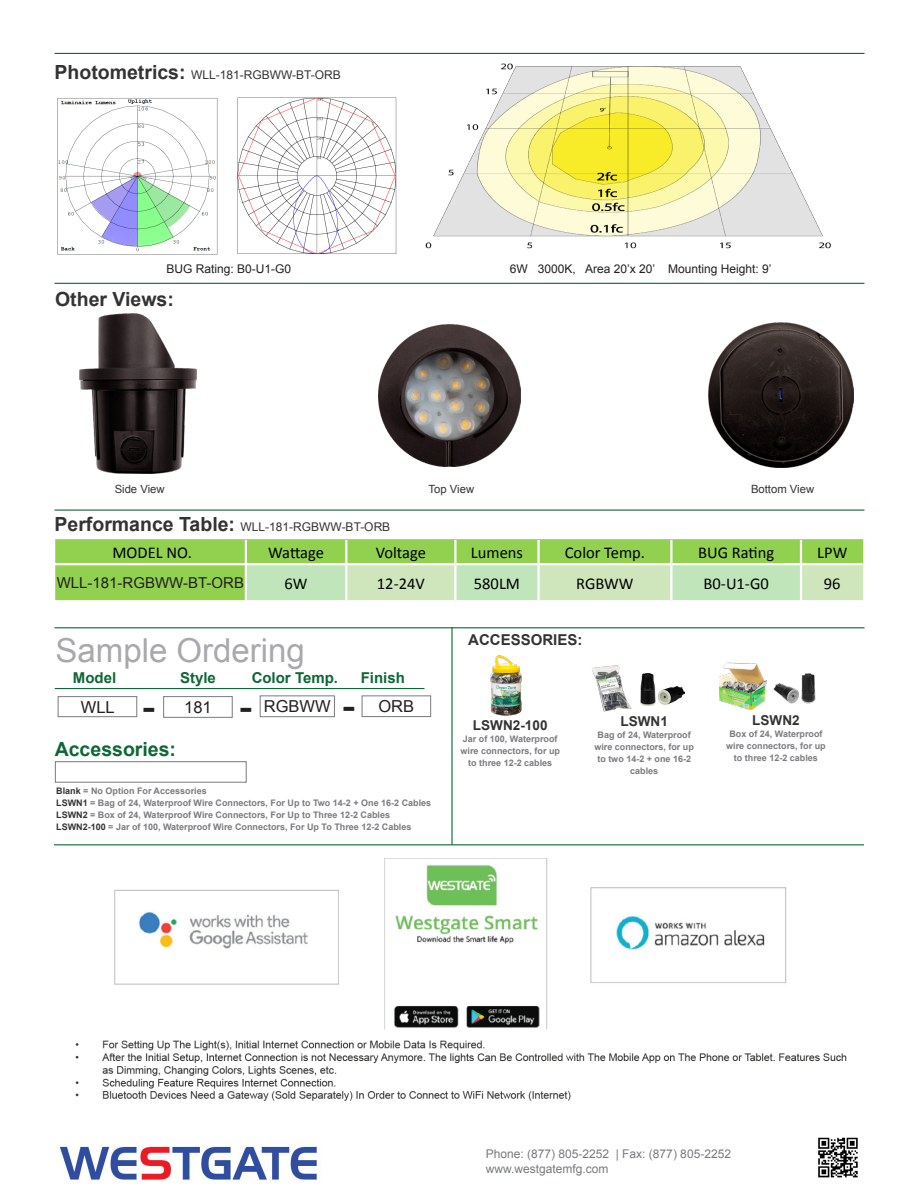
<style>
.page{position:relative;width:918px;height:1188px;background:#fff}
.page>*{position:absolute;margin:0;border:0;box-sizing:border-box;transform-origin:0 0}
.t1{font:33px "Arial";color:#a8a9ad}
.t2{font:700 28.5px "Verdana";color:#231f20}
.t3{font:700 19.5px "Arial";color:#0d6736}
.t4{font:700 19.5px "Arial";color:#333}
.t5{font:16.5px "Calibri";color:#000}
.t6{font:16.5px "Arial";color:#231f20}
.t7{font:700 15px "Arial";color:#0d6736}
.t8{font:15px "Arial";color:#231f20}
.t9{font:700 15px "Arial";color:#333}
.t10{font:700 13.65px "Arial";color:#323332}
.t11{font:12px "Arial";color:#333}
.t12{font:12px "Arial";color:#787a7d}
.t13{font:12px "Arial";color:#231f20}
.t14{font:11.25px "Arial";color:#333}
.t15{font:700 9px/12px "Arial";color:#7a7b7e;text-align:center}
.s1{font-weight:700;font-size:19.5px}
.s2{color:#323332}
</style>
<div class="page">
<hr style="left:55px;top:510px;width:810px;height:1px;background:#0d6736">
<hr style="left:55px;top:53px;width:810px;height:1px;background:#0d6736">
<hr style="left:55px;top:283px;width:810px;height:1px;background:#0d6736">
<hr style="left:55px;top:627px;width:810px;height:1px;background:#0d6736">
<hr style="left:54px;top:844px;width:810px;height:1px;background:#0d6736">
<div style="left:55px;top:539px;width:808px;height:61px;background:#92d050"></div>
<svg style="left:247px;top:565px;width:616px;height:35px;background:#c7e5bb"></svg>
<hr style="left:245px;top:540px;width:2px;height:23px;background:#fff">
<hr style="left:345px;top:540px;width:2px;height:23px;background:#fff">
<hr style="left:454px;top:540px;width:3px;height:23px;background:#fff">
<hr style="left:537px;top:540px;width:3px;height:23px;background:#fff">
<hr style="left:670px;top:540px;width:3px;height:23px;background:#fff">
<hr style="left:800px;top:540px;width:2px;height:23px;background:#fff">
<hr style="left:345px;top:565px;width:2px;height:35px;background:#fff">
<hr style="left:454px;top:565px;width:3px;height:35px;background:#fff">
<hr style="left:537px;top:565px;width:3px;height:35px;background:#fff">
<hr style="left:670px;top:565px;width:3px;height:35px;background:#fff">
<hr style="left:800px;top:565px;width:2px;height:35px;background:#fff">
<hr style="left:247px;top:563px;width:99px;height:2px;background:#fff">
<hr style="left:346px;top:563px;width:109px;height:2px;background:#fff">
<hr style="left:455px;top:563px;width:84px;height:2px;background:#fff">
<hr style="left:539px;top:563px;width:132px;height:2px;background:#fff">
<hr style="left:671px;top:563px;width:130px;height:2px;background:#fff">
<hr style="left:801px;top:563px;width:62px;height:2px;background:#fff">
<hr style="left:55px;top:563px;width:192px;height:2px;background:#fff">
<hr style="left:245px;top:565px;width:2px;height:35px;background:#fff">
<hr style="left:451px;top:627px;width:2px;height:218px;background:#0d6736">
<img style="left:59px;top:1146px;width:258px;height:34px">
<img style="left:818px;top:1137px;width:40px;height:41px">
<div style="left:58px;top:696px;width:79px;height:21px;border:1px solid #787a7d"></div>
<div style="left:163px;top:696px;width:70px;height:22px;border:1px solid #787a7d"></div>
<hr style="left:55px;top:688px;width:369px;height:1px;background:#0d6736">
<div style="left:55px;top:761px;width:192px;height:22px;background:#fff;border:1px solid #787a7d"></div>
<img style="left:592px;top:665px;width:40px;height:47px">
<img style="left:719px;top:662px;width:48px;height:48px">
<img style="left:490px;top:655px;width:32px;height:61px">
<img style="left:641px;top:674px;width:44px;height:31px">
<img style="left:773px;top:673px;width:43px;height:30px">
<img style="left:425px;top:63px;width:406px;height:186px">
<img style="left:237px;top:97px;width:160px;height:158px">
<img style="left:57px;top:98px;width:161px;height:157px">
<img style="left:378px;top:325px;width:143px;height:142px">
<img style="left:709px;top:323px;width:145px;height:145px">
<img style="left:80px;top:314px;width:117px;height:159px">
<div style="left:362px;top:695px;width:69px;height:22px;border:1px solid #787a7d"></div>
<div style="left:260px;top:695px;width:75px;height:22px;border:1px solid #787a7d"></div>
<img style="left:75px;top:858px;width:772px;height:243px">
<p class="t11" style="left:55px;top:67px;width:288px"><span class="s1">Photometrics:</span> WLL-181-RGBWW-BT-ORB</p>
<p class="t13" style="left:167px;top:261px;width:126px">BUG Rating: B0-U1-G0</p>
<p class="t13" style="left:510px;top:261px;width:263px">6W 3000K, Area 20’x 20’ Mounting Height: 9’</p>
<p class="t4" style="left:55px;top:286px;width:120px">Other Views:</p>
<p class="t14" style="left:115px;top:481px;width:52px">Side View</p>
<p class="t14" style="left:429px;top:482px;width:47px">Top View</p>
<p class="t14" style="left:751px;top:482px;width:65px">Bottom View</p>
<p class="t11" style="left:55px;top:519px;width:337px"><span class="s1">Performance Table:</span> WLL-181-RGBWW-BT-ORB</p>
<p class="t5" style="left:113px;top:541px;width:81px">MODEL NO.</p>
<p class="t5" style="left:268px;top:541px;width:57px">Wattage</p>
<p class="t5" style="left:376px;top:541px;width:52px">Voltage</p>
<p class="t5" style="left:471px;top:541px;width:54px">Lumens</p>
<p class="t5" style="left:565px;top:541px;width:82px">Color Temp.</p>
<p class="t5" style="left:698px;top:541px;width:78px">BUG Rating</p>
<p class="t5" style="left:817px;top:541px;width:32px">LPW</p>
<p class="t8" style="left:57px;top:573px;width:189px">WLL-181-RGBWW-BT-ORB</p>
<p class="t5" style="left:285px;top:572px;width:25px">6W</p>
<p class="t5" style="left:377px;top:572px;width:49px">12-24V</p>
<p class="t5" style="left:474px;top:572px;width:48px">580LM</p>
<p class="t5" style="left:576px;top:572px;width:59px">RGBWW</p>
<p class="t5" style="left:704px;top:572px;width:67px">B0-U1-G0</p>
<p class="t5" style="left:824px;top:572px;width:18px">96</p>
<p class="t1" style="left:56px;top:628px;width:251px">Sample Ordering</p>
<p class="t6" style="left:81px;top:696px;width:35px">WLL</p>
<p class="t6" style="left:184px;top:696px;width:29px">181</p>
<p class="t7" style="left:180px;top:668px;width:37px">Style</p>
<p class="t7" style="left:252px;top:668px;width:88px">Color Temp.</p>
<p class="t7" style="left:73px;top:668px;width:45px">Model</p>
<p class="t7" style="left:361px;top:668px;width:46px">Finish</p>
<p class="t6" style="left:264px;top:696px;width:68px">RGBWW</p>
<p class="t2" style="left:342px;top:689px;width:15px">-</p>
<p class="t6" style="left:378px;top:696px;width:37px">ORB</p>
<p class="t2" style="left:142px;top:690px;width:15px">-</p>
<p class="t2" style="left:239px;top:690px;width:15px">-</p>
<p class="t3" style="left:55px;top:736px;width:123px">Accessories:</p>
<p class="t15" style="left:56px;top:785px;width:152px"><span class="s2">Blank</span> = No Option For Accessories</p>
<p class="t15" style="left:56px;top:797px;width:376px"><span class="s2">LSWN1</span> = Bag of 24, Waterproof Wire Connectors, For Up to Two 14-2 + One 16-2 Cables</p>
<p class="t15" style="left:56px;top:809px;width:335px"><span class="s2">LSWN2</span> = Box of 24, Waterproof Wire Connectors, For Up to Three 12-2 Cables</p>
<p class="t15" style="left:56px;top:821px;width:357px"><span class="s2">LSWN2-100</span> = Jar of 100, Waterproof Wire Connectors, For Up To Three 12-2 Cables</p>
<p class="t9" style="left:468px;top:630px;width:116px">ACCESSORIES:</p>
<p class="t10" style="left:473px;top:716px;width:76px">LSWN2-100</p>
<p class="t15" style="left:461px;top:733px;width:101px;text-align:left">Jar of 100, Waterproof wire connectors, for up</p>
<p class="t15" style="left:468px;top:757px;width:86px">to three 12-2 cables</p>
<p class="t10" style="left:620px;top:713px;width:49px">LSWN1</p>
<p class="t15" style="left:594px;top:729px;width:101px">Bag of 24, Waterproof wire connectors, for up to two 14-2 + one 16-2 cables</p>
<p class="t10" style="left:752px;top:711px;width:49px">LSWN2</p>
<p class="t15" style="left:726px;top:728px;width:101px">Box of 24, Waterproof wire connectors, for up</p>
<p class="t15" style="left:734px;top:752px;width:86px">to three 12-2 cables</p>
<p class="t12" style="left:486px;top:1146px;width:247px">Phone: (877) 805-2252 | Fax: (877) 805-2252</p>
<p class="t12" style="left:486px;top:1161px;width:124px">www.westgatemfg.com</p>
</div>
